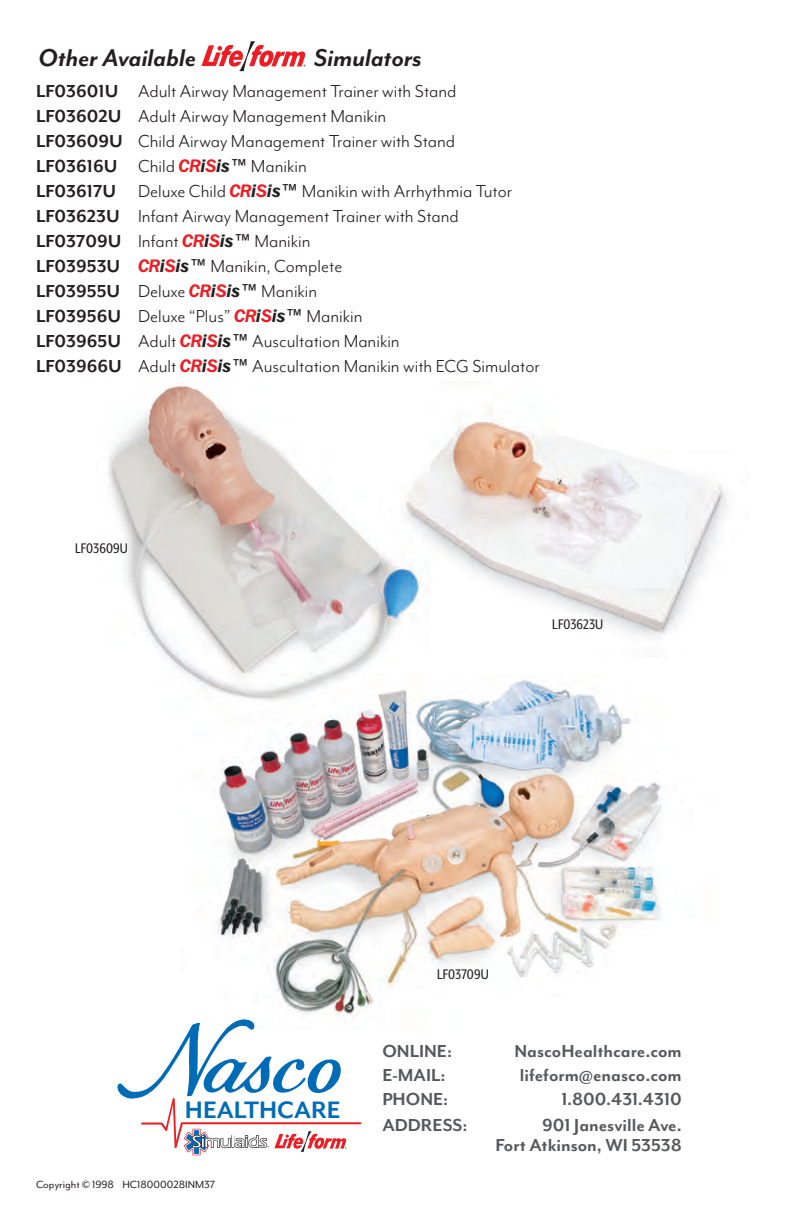
<style>
.page{position:relative;width:792px;height:1224px;background:#fff}
.page>*{position:absolute;margin:0;border:0;box-sizing:border-box;transform-origin:0 0}
.t1{font:italic 700 28px "Mr Eaves Mod OT";color:#231f20}
.t2{font:700 27.4px "Mr Eaves Mod OT";color:#006cb7}
.t3{font:20px/25px "Mr Eaves Mod OT";color:#231f20}
.t4{font:700 20px/20px "Mr Eaves Mod OT";color:#57585a;text-align:right}
.t5{font:16px "Mr Eaves XL Mod Nar OT";letter-spacing:.005em;color:#231f20}
.t6{font:12px "Mr Eaves Mod OT";color:#231f20}
.s1{font-weight:700}
.s2{font-family:"Franklin Gothic IT Cby BT";font-weight:600;font-style:italic;font-size:18px;color:#ee1d23}
.s3{font-family:"Franklin Gothic IT Cby BT";font-weight:600;font-style:italic;font-size:18px}
.s4{font-family:"Helvetica";font-size:18px}
</style>
<div class="page">
<svg style="left:117px;top:1030px;width:244px;height:126px"></svg>
<hr style="left:791px;top:308px;width:1px;height:304px;background:#a3bab4">
<svg style="left:201px;top:41px;width:105px;height:30px"></svg>
<img style="left:430px;top:412px;width:297px;height:226px">
<img style="left:219px;top:713px;width:161px;height:174px">
<img style="left:380px;top:680px;width:201px;height:207px">
<img style="left:581px;top:694px;width:82px;height:274px">
<img style="left:217px;top:887px;width:364px;height:133px">
<img style="left:189px;top:1020px;width:66px;height:10px">
<img style="left:108px;top:386px;width:188px;height:288px">
<img style="left:296px;top:470px;width:134px;height:204px">
<img style="left:188px;top:674px;width:242px;height:39px">
<h1 class="t1" style="left:39px;top:42px;width:159px">Other Available</h1>
<h1 class="t1" style="left:314px;top:42px;width:109px">Simulators</h1>
<p class="t3" style="left:36px;top:79px;width:505px"><span class="s1">LF03601U</span> Adult Airway Management Trainer with Stand <span class="s1">LF03602U</span> Adult Airway Management Manikin<br><span class="s1">LF03609U</span> Child Airway Management Trainer with Stand <span class="s1">LF03616U</span> Child <span class="s2">CR</span><span class="s3">i</span><span class="s2">S</span><span class="s3">is</span><span class="s4">™</span> Manikin<br><span class="s1">LF03617U</span> Deluxe Child <span class="s2">CR</span><span class="s3">i</span><span class="s2">S</span><span class="s3">is</span><span class="s4">™</span> Manikin with Arrhythmia Tutor <span class="s1">LF03623U</span> Infant Airway Management Trainer with Stand <span class="s1">LF03709U</span> Infant <span class="s2">CR</span><span class="s3">i</span><span class="s2">S</span><span class="s3">is</span><span class="s4">™</span> Manikin<br><span class="s1">LF03953U</span> <span class="s2">CR</span><span class="s3">i</span><span class="s2">S</span><span class="s3">is</span><span class="s4">™</span> Manikin, Complete<br><span class="s1">LF03955U</span> Deluxe <span class="s2">CR</span><span class="s3">i</span><span class="s2">S</span><span class="s3">is</span><span class="s4">™</span> Manikin<br><span class="s1">LF03956U</span> Deluxe “Plus” <span class="s2">CR</span><span class="s3">i</span><span class="s2">S</span><span class="s3">is</span><span class="s4">™</span> Manikin<br><span class="s1">LF03965U</span> Adult <span class="s2">CR</span><span class="s3">i</span><span class="s2">S</span><span class="s3">is</span><span class="s4">™</span> Auscultation Manikin<br><span class="s1">LF03966U</span> Adult <span class="s2">CR</span><span class="s3">i</span><span class="s2">S</span><span class="s3">is</span><span class="s4">™</span> Auscultation Manikin with ECG Simulator</p>
<p class="t5" style="left:75px;top:540px;width:54px">LF03609U</p>
<p class="t5" style="left:552px;top:616px;width:52px">LF03623U</p>
<h2 class="t2" style="left:185px;top:1095px;width:157px">HEALTHCARE</h2>
<p class="t6" style="left:36px;top:1178px;width:181px">Copyright © 1998 HC18000028INM37</p>
<p class="t5" style="left:437px;top:966px;width:53px">LF03709U</p>
<p class="t4" style="left:382px;top:1041px;width:71px">ONLINE:</p>
<p class="t4" style="left:514px;top:1041px;width:169px">NascoHealthcare.com</p>
<p class="t4" style="left:382px;top:1065px;width:65px">E-MAIL:</p>
<p class="t4" style="left:520px;top:1065px;width:164px">lifeform@enasco.com</p>
<p class="t4" style="left:382px;top:1089px;width:68px">PHONE:</p>
<p class="t4" style="left:561px;top:1089px;width:122px">1.800.431.4310</p>
<p class="t4" style="left:382px;top:1115px;width:87px">ADDRESS:</p>
<p class="t4" style="left:496px;top:1115px;width:188px">901 Janesville Ave.<br>Fort Atkinson, WI 53538</p>
</div>
